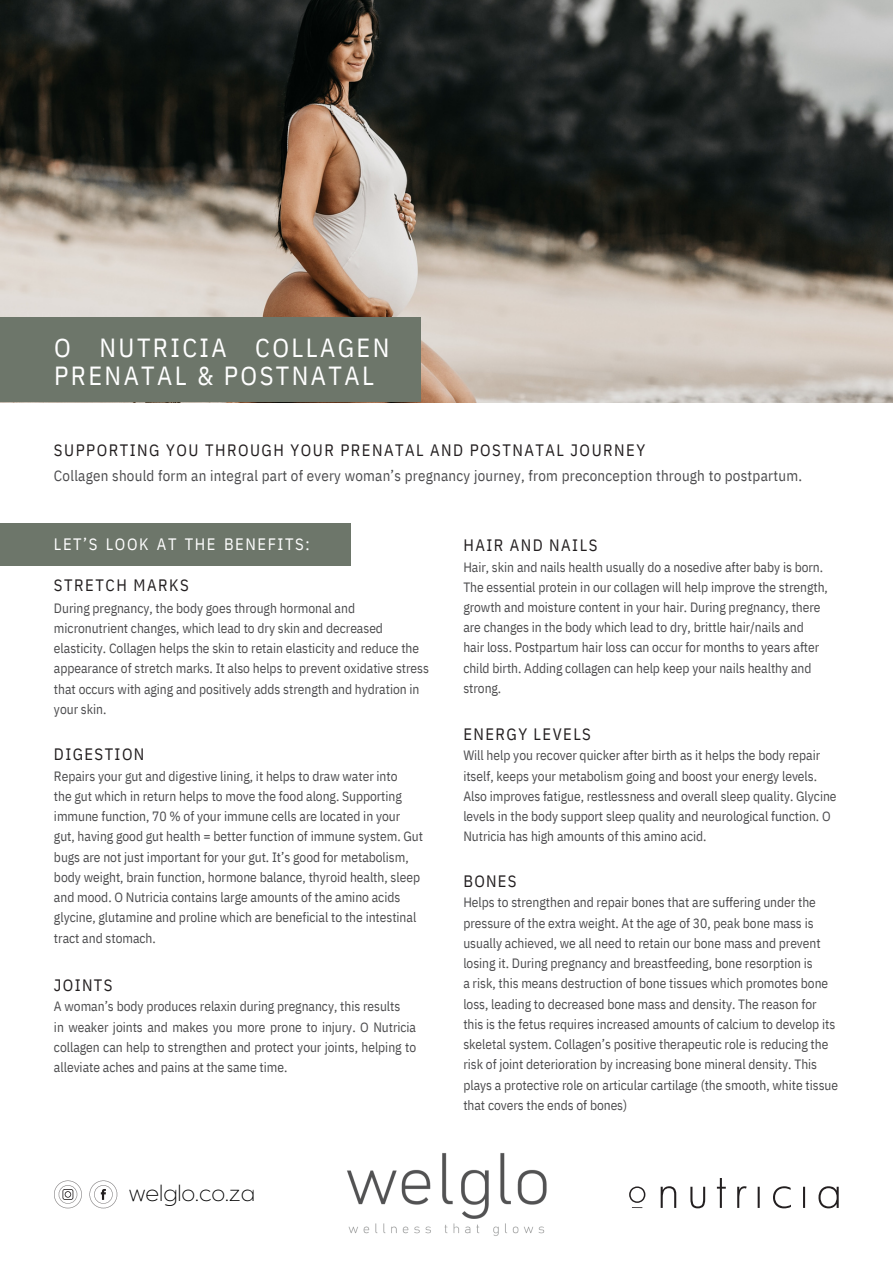
<style>
.page{position:relative;width:893px;height:1264px;background:#fff}
.page>*{position:absolute;margin:0;border:0;box-sizing:border-box;transform-origin:0 0}
.t1{font:26.25px/28px "IBM Plex Sans Cond";letter-spacing:.09em;color:#fff}
.t2{font:200 21px "Balgin";color:#000}
.t3{font:16.5px "IBM Plex Sans Cond";letter-spacing:.09em;color:#231f20}
.t4{font:16.5px "IBM Plex Sans Cond";letter-spacing:.095em;color:#fff}
.t5{font:15px "IBM Plex Sans Cond";letter-spacing:.015em;color:#4c4c4e}
.t6{font:13.5px/20.2px "IBM Plex Sans Cond";letter-spacing:-.005em;color:#4c4c4e}
</style>
<div class="page">
<svg style="left:54px;top:1180px;width:28px;height:28px"></svg>
<svg style="left:89px;top:1180px;width:28px;height:28px"></svg>
<div style="left:0;top:523px;width:350px;height:43px;background:#6d766a"></div>
<img style="left:0;top:0;width:892px;height:403px">
<div style="left:0;top:317px;width:421px;height:84px;background:#6d766a"></div>
<svg style="left:629px;top:1186px;width:16px;height:22px"></svg>
<svg style="left:660px;top:1178px;width:178px;height:30px"></svg>
<img style="left:347px;top:1153px;width:200px;height:83px">
<p class="t1" style="left:54px;top:333px;width:337px">O NUTRICIA COLLAGEN<br>PRENATAL &amp; POSTNATAL</p>
<p class="t3" style="left:54px;top:439px;width:592px">SUPPORTING YOU THROUGH YOUR PRENATAL AND POSTNATAL JOURNEY</p>
<p class="t5" style="left:54px;top:466px;width:749px">Collagen should form an integral part of every woman’s pregnancy journey, from preconception through to postpartum.</p>
<p class="t4" style="left:54px;top:533px;width:257px">LET’S LOOK AT THE BENEFITS:</p>
<p class="t3" style="left:54px;top:573px;width:136px">STRETCH MARKS</p>
<p class="t6" style="left:54px;top:597px;width:302px">During pregnancy, the body goes through hormonal and</p>
<p class="t6" style="left:54px;top:617px;width:376px">micronutrient changes, which lead to dry skin and decreased elasticity. Collagen helps the skin to retain elasticity and reduce the appearance of stretch marks. It also helps to prevent oxidative stress that occurs with aging and positively adds strength and hydration in your skin.</p>
<p class="t3" style="left:54px;top:743px;width:92px">DIGESTION</p>
<p class="t6" style="left:54px;top:765px;width:345px">Repairs your gut and digestive lining, it helps to draw water into</p>
<p class="t6" style="left:54px;top:785px;width:349px">the gut which in return helps to move the food along. Supporting immune function, 70 % of your immune cells are located in your</p>
<p class="t6" style="left:54px;top:826px;width:370px">gut, having good gut health = better function of immune system. Gut bugs are not just important for your gut. It’s good for metabolism, body weight, brain function, hormone balance, thyroid health, sleep and mood. O Nutricia contains large amounts of the amino acids glycine, glutamine and proline which are beneficial to the intestinal tract and stomach.</p>
<p class="t3" style="left:54px;top:974px;width:60px">JOINTS</p>
<p class="t6" style="left:54px;top:996px;width:348px">A woman’s body produces relaxin during pregnancy, this results</p>
<p class="t6" style="left:54px;top:1016px;width:363px;text-align:justify">in weaker joints and makes you more prone to injury. O Nutricia collagen can help to strengthen and protect your joints, helping to alleviate aches and pains at the same time.</p>
<p class="t2" style="left:129px;top:1185px;width:128px">welglo.co.za</p>
<p class="t3" style="left:463px;top:534px;width:135px">HAIR AND NAILS</p>
<p class="t6" style="left:463px;top:556px;width:366px">Hair, skin and nails health usually do a nosedive after baby is born.<br>The essential protein in our collagen will help improve the strength, growth and moisture content in your hair. During pregnancy, there are changes in the body which lead to dry, brittle hair/nails and hair loss. Postpartum hair loss can occur for months to years after child birth. Adding collagen can help keep your nails healthy and strong.</p>
<p class="t3" style="left:463px;top:723px;width:129px">ENERGY LEVELS</p>
<p class="t6" style="left:463px;top:745px;width:375px">Will help you recover quicker after birth as it helps the body repair itself, keeps your metabolism going and boost your energy levels.<br>Also improves fatigue, restlessness and overall sleep quality. Glycine levels in the body support sleep quality and neurological function. O Nutricia has high amounts of this amino acid.</p>
<p class="t3" style="left:463px;top:870px;width:55px">BONES</p>
<p class="t6" style="left:463px;top:892px;width:359px">Helps to strengthen and repair bones that are suffering under the pressure of the extra weight. At the age of 30, peak bone mass is usually achieved, we all need to retain our bone mass and prevent losing it. During pregnancy and breastfeeding, bone resorption is</p>
<p class="t6" style="left:463px;top:973px;width:376px">a risk, this means destruction of bone tissues which promotes bone loss, leading to decreased bone mass and density. The reason for this is the fetus requires increased amounts of calcium to develop its skeletal system. Collagen’s positive therapeutic role is reducing the risk of joint deterioration by increasing bone mineral density. This plays a protective role on articular cartilage (the smooth, white tissue that covers the ends of bones)</p>
</div>
